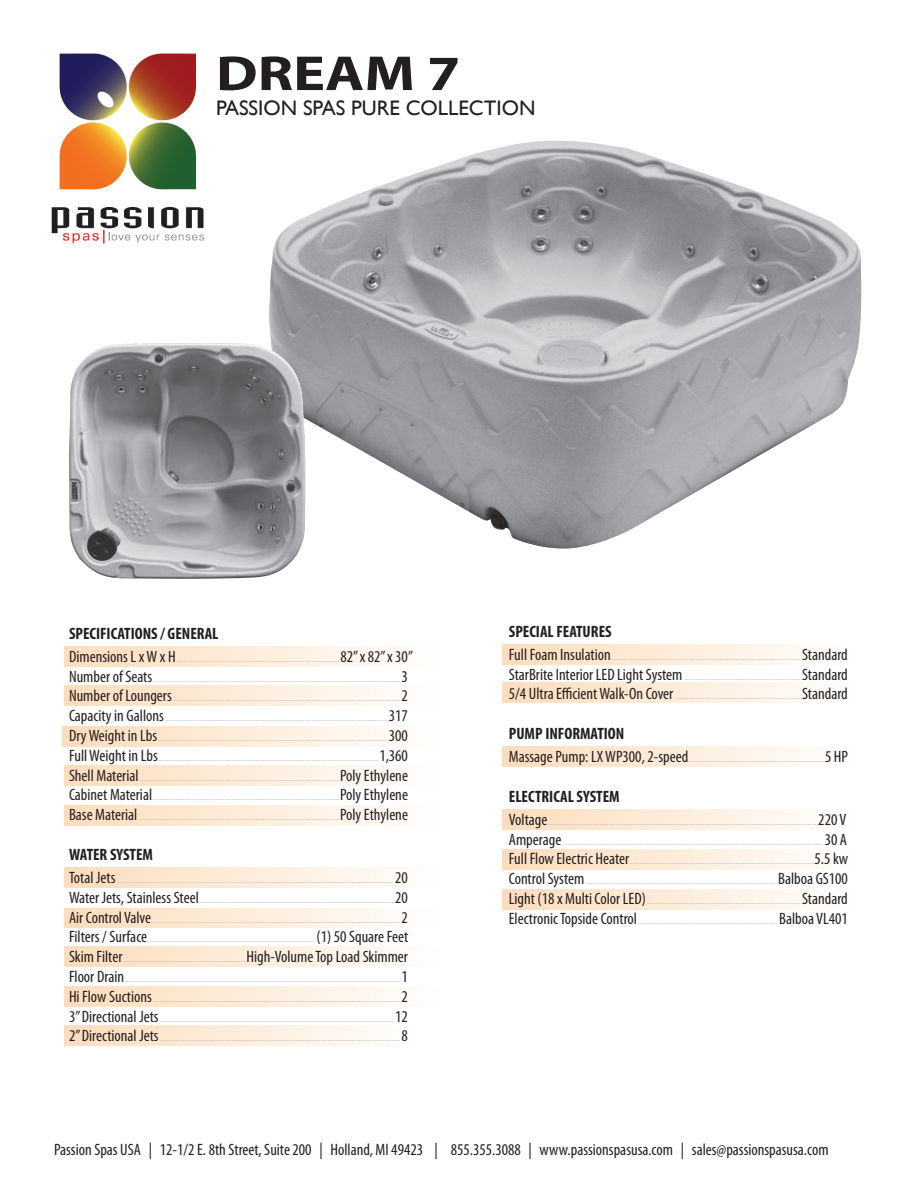
<style>
.page{position:relative;width:918px;height:1188px;background:#fff}
.page>*{position:absolute;margin:0;border:0;box-sizing:border-box;transform-origin:0 0}
.t1{font:700 49.5px "Myriad";color:#231f20;scale:1.21 1}
.t2{font:21px "Gill Sans";color:#231f20}
.t3{font:condensed 16.5px "Myriad Pro";color:#231f20}
.t4{font:700 condensed 16.5px "Myriad Pro";color:#231f20}
.t5{font:condensed 9px "Myriad Pro";color:#babbbe}
.s1{font-size:16.5px;color:#231f20}
</style>
<div class="page">
<div style="left:503px;top:889px;width:349px;height:20px;background:linear-gradient(to right,#fedcbc,#fefefd)"></div>
<div style="left:503px;top:849px;width:349px;height:20px;background:linear-gradient(to right,#fedcbc,#fefefd)"></div>
<div style="left:503px;top:810px;width:349px;height:20px;background:linear-gradient(to right,#fedcbc,#fefefd)"></div>
<div style="left:503px;top:746px;width:349px;height:20px;background:linear-gradient(to right,#fedcbc,#fefefd)"></div>
<div style="left:65px;top:1026px;width:349px;height:20px;background:linear-gradient(to right,#fedcbc,#fefefd)"></div>
<div style="left:503px;top:683px;width:349px;height:20px;background:linear-gradient(to right,#fedcbc,#fefefd)"></div>
<div style="left:503px;top:644px;width:349px;height:20px;background:linear-gradient(to right,#fedcbc,#fefefd)"></div>
<div style="left:65px;top:986px;width:377px;height:20px;background:linear-gradient(to right,#fedcbc,#fefefd)"></div>
<div style="left:65px;top:947px;width:377px;height:20px;background:linear-gradient(to right,#fedcbc,#fefefd)"></div>
<div style="left:65px;top:908px;width:377px;height:20px;background:linear-gradient(to right,#fedcbc,#fefefd)"></div>
<div style="left:65px;top:867px;width:377px;height:20px;background:linear-gradient(to right,#fedcbc,#fefefd)"></div>
<div style="left:65px;top:805px;width:377px;height:20px;background:linear-gradient(to right,#fedcbc,#fefefd)"></div>
<div style="left:65px;top:766px;width:377px;height:20px;background:linear-gradient(to right,#fedcbc,#fefefd)"></div>
<div style="left:63px;top:726px;width:379px;height:20px;background:linear-gradient(to right,#fedcbc,#fefefd)"></div>
<div style="left:65px;top:686px;width:377px;height:20px;background:linear-gradient(to right,#fedcbc,#fefefd)"></div>
<div style="left:65px;top:647px;width:377px;height:20px;background:linear-gradient(to right,#fedcbc,#fefefd)"></div>
<img style="left:51px;top:53px;width:154px;height:191px">
<img style="left:269px;top:141px;width:593px;height:408px">
<img style="left:69px;top:342px;width:237px;height:237px">
<p class="t1" style="left:216px;top:48px;width:203px">DREAM 7</p>
<p class="t2" style="left:216px;top:96px;width:321px">PASSION SPAS PURE COLLECTION</p>
<p class="t4" style="left:69px;top:623px;width:151px">SPECIFICATIONS / GENERAL</p>
<p class="t5" style="left:69px;top:653px;width:346px"><span class="s1">Dimensions L x W x H</span> .............................................................................................<span class="s1">82” x 82” x 30”</span></p>
<p class="t5" style="left:69px;top:673px;width:341px"><span class="s1">Number of Seats</span>..............................................................................................................................................<span class="s1">3</span></p>
<p class="t5" style="left:69px;top:693px;width:341px"><span class="s1">Number of Loungers</span>...................................................................................................................................<span class="s1">2</span></p>
<p class="t5" style="left:69px;top:713px;width:341px"><span class="s1">Capacity in Gallons</span>................................................................................................................................<span class="s1">317</span></p>
<p class="t5" style="left:69px;top:733px;width:341px"><span class="s1">Dry Weight in Lbs</span>....................................................................................................................................<span class="s1">300</span></p>
<p class="t5" style="left:69px;top:752px;width:341px"><span class="s1">Full Weight in Lbs</span>..............................................................................................................................<span class="s1">1,360</span></p>
<p class="t5" style="left:69px;top:772px;width:341px"><span class="s1">Shell Material</span>...................................................................................................................<span class="s1">Poly Ethylene</span></p>
<p class="t5" style="left:69px;top:792px;width:341px"><span class="s1">Cabinet Material</span>...........................................................................................................<span class="s1">Poly Ethylene</span></p>
<p class="t5" style="left:69px;top:812px;width:341px"><span class="s1">Base Material</span> ...................................................................................................................<span class="s1">Poly Ethylene</span></p>
<p class="t4" style="left:69px;top:844px;width:86px">WATER SYSTEM</p>
<p class="t5" style="left:69px;top:875px;width:341px"><span class="s1">Total Jets</span>............................................................................................................................................................... <span class="s1">20</span></p>
<p class="t5" style="left:69px;top:894px;width:341px"><span class="s1">Water Jets, Stainless Steel</span> ............................................................................................................... <span class="s1">20</span></p>
<p class="t5" style="left:69px;top:914px;width:341px"><span class="s1">Air Control Valve</span>...............................................................................................................................................<span class="s1">2</span></p>
<p class="t5" style="left:69px;top:934px;width:341px"><span class="s1">Filters / Surface</span>................................................................................................<span class="s1">(1) 50 Square Feet</span></p>
<p class="t5" style="left:69px;top:954px;width:341px"><span class="s1">Skim Filter</span>......................................................................<span class="s1">High-Volume Top Load Skimmer</span></p>
<p class="t5" style="left:69px;top:974px;width:341px"><span class="s1">Floor Drain</span>..............................................................................................................................................................<span class="s1">1</span></p>
<p class="t5" style="left:69px;top:993px;width:341px"><span class="s1">Hi Flow Suctions</span>..............................................................................................................................................<span class="s1">2</span></p>
<p class="t5" style="left:69px;top:1013px;width:341px"><span class="s1">3” Directional Jets</span>...................................................................................................................................... <span class="s1">12</span></p>
<p class="t5" style="left:69px;top:1033px;width:341px"><span class="s1">2” Directional Jets</span>..........................................................................................................................................<span class="s1">8</span></p>
<p class="t4" style="left:509px;top:621px;width:104px">SPECIAL FEATURES</p>
<p class="t5" style="left:509px;top:651px;width:341px"><span class="s1">Full Foam Insulation</span>.............................................................................................................<span class="s1">Standard</span></p>
<p class="t5" style="left:509px;top:671px;width:341px"><span class="s1">StarBrite Interior LED Light System</span>....................................................................<span class="s1">Standard</span></p>
<p class="t5" style="left:509px;top:691px;width:341px"><span class="s1">5/4 Ultra Efficient Walk-On Cover</span>.........................................................................<span class="s1">Standard</span></p>
<p class="t4" style="left:509px;top:723px;width:117px">PUMP INFORMATION</p>
<p class="t5" style="left:509px;top:754px;width:341px"><span class="s1">Massage Pump: LX WP300, 2-speed</span>..............................................................................<span class="s1">5 HP</span></p>
<p class="t4" style="left:509px;top:786px;width:112px">ELECTRICAL SYSTEM</p>
<p class="t5" style="left:509px;top:816px;width:339px"><span class="s1">Voltage</span> ..........................................................................................................................................................<span class="s1">220 V</span></p>
<p class="t5" style="left:509px;top:836px;width:340px"><span class="s1">Amperage</span> .................................................................................................................................................... <span class="s1">30 A</span></p>
<p class="t5" style="left:509px;top:856px;width:341px"><span class="s1">Full Flow Electric Heater</span>..........................................................................................................<span class="s1">5.5 kw</span></p>
<p class="t5" style="left:509px;top:876px;width:341px"><span class="s1">Control System</span>..............................................................................................................<span class="s1">Balboa GS100</span></p>
<p class="t5" style="left:509px;top:896px;width:341px"><span class="s1">Light (18 x Multi Color LED)</span>.........................................................................................<span class="s1">Standard</span></p>
<p class="t5" style="left:509px;top:915px;width:341px"><span class="s1">Electronic Topside Control</span> ................................................................................ <span class="s1">Balboa VL401</span></p>
<p class="t3" style="left:54px;top:1140px;width:776px">Passion Spas USA | 12-1/2 E. 8th Street, Suite 200 | Holland, MI 49423 | 855.355.3088 | www.passionspasusa.com | sales@passionspasusa.com</p>
</div>
